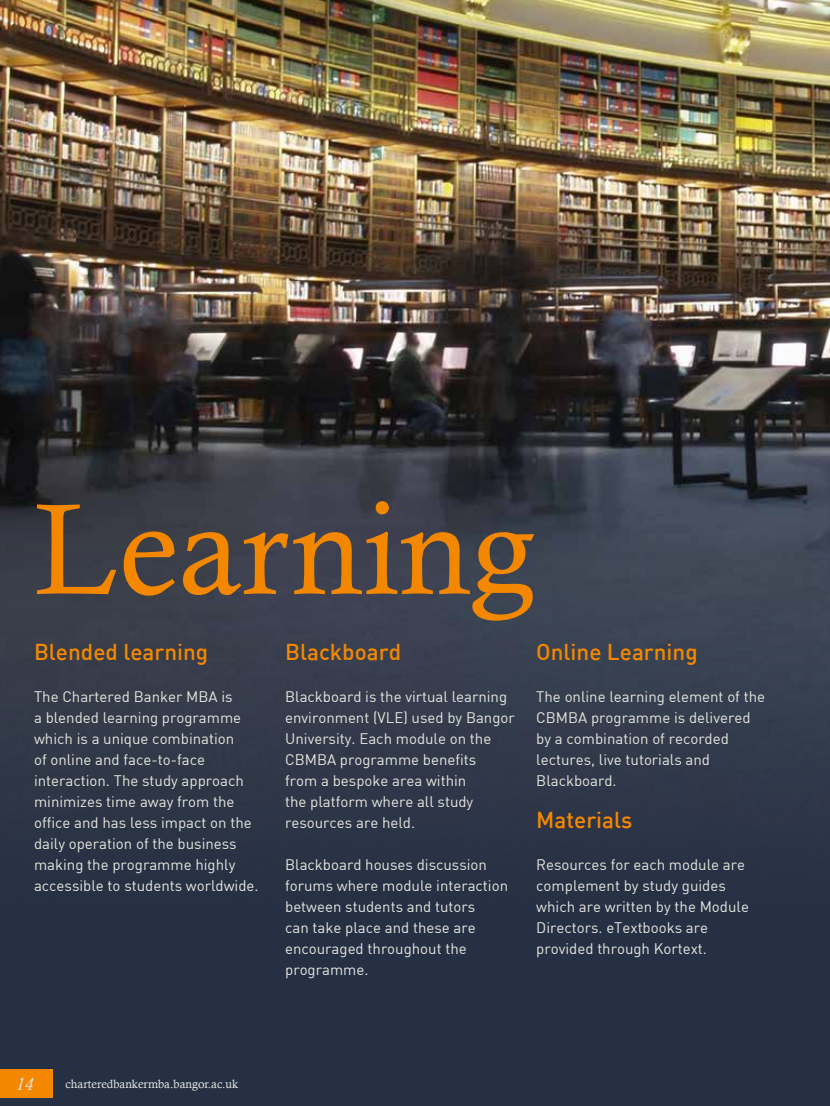
<style>
.page{position:relative;width:830px;height:1106px;background:#fff}
.page>*{position:absolute;margin:0;border:0;box-sizing:border-box;transform-origin:0 0}
.t1{font:129.45px "Calisto";color:#f38800}
.t2{font:500 22.5px "DIN";color:#f38800}
.t3{font:italic 18px "Calisto";color:#e6e6df}
.t4{font:15px/21px "DIN";color:#e6e6df}
.t5{font:12px "Calisto";color:#e6e6df}
</style>
<div class="page">
<div style="left:0;top:0;width:829px;height:1106px;background:#263044"></div>
<img style="left:0;top:0;width:829px;height:799px">
<div style="left:0;top:1069px;width:53px;height:29px;background:#f38800"></div>
<h1 class="t1" style="left:34px;top:474px;width:501px">Learning</h1>
<h2 class="t2" style="left:34px;top:638px;width:176px">Blended learning</h2>
<p class="t4" style="left:34px;top:686px;width:226px">The Chartered Banker MBA is<br>a blended learning programme which is a unique combination<br>of online and face-to-face interaction. The study approach minimizes time away from the office and has less impact on the daily operation of the business making the programme highly accessible to students worldwide.</p>
<h2 class="t2" style="left:285px;top:637px;width:117px">Blackboard</h2>
<p class="t4" style="left:285px;top:686px;width:231px">Blackboard is the virtual learning environment (VLE) used by Bangor<br>University. Each module on the<br>CBMBA programme benefits<br>from a bespoke area within<br>the platform where all study resources are held.</p>
<p class="t4" style="left:285px;top:854px;width:224px">Blackboard houses discussion forums where module interaction between students and tutors<br>can take place and these are encouraged throughout the programme.</p>
<h2 class="t2" style="left:536px;top:638px;width:163px">Online Learning</h2>
<p class="t4" style="left:536px;top:686px;width:230px">The online learning element of the<br>CBMBA programme is delivered by a combination of recorded lectures, live tutorials and<br>Blackboard.</p>
<h2 class="t2" style="left:536px;top:806px;width:98px">Materials</h2>
<p class="t4" style="left:536px;top:854px;width:214px">Resources for each module are complement by study guides which are written by the Module<br>Directors. eTextbooks are provided through Kortext.</p>
<p class="t3" style="left:16px;top:1073px;width:18px">14</p>
<p class="t5" style="left:65px;top:1076px;width:174px">charteredbankermba.bangor.ac.uk</p>
</div>
